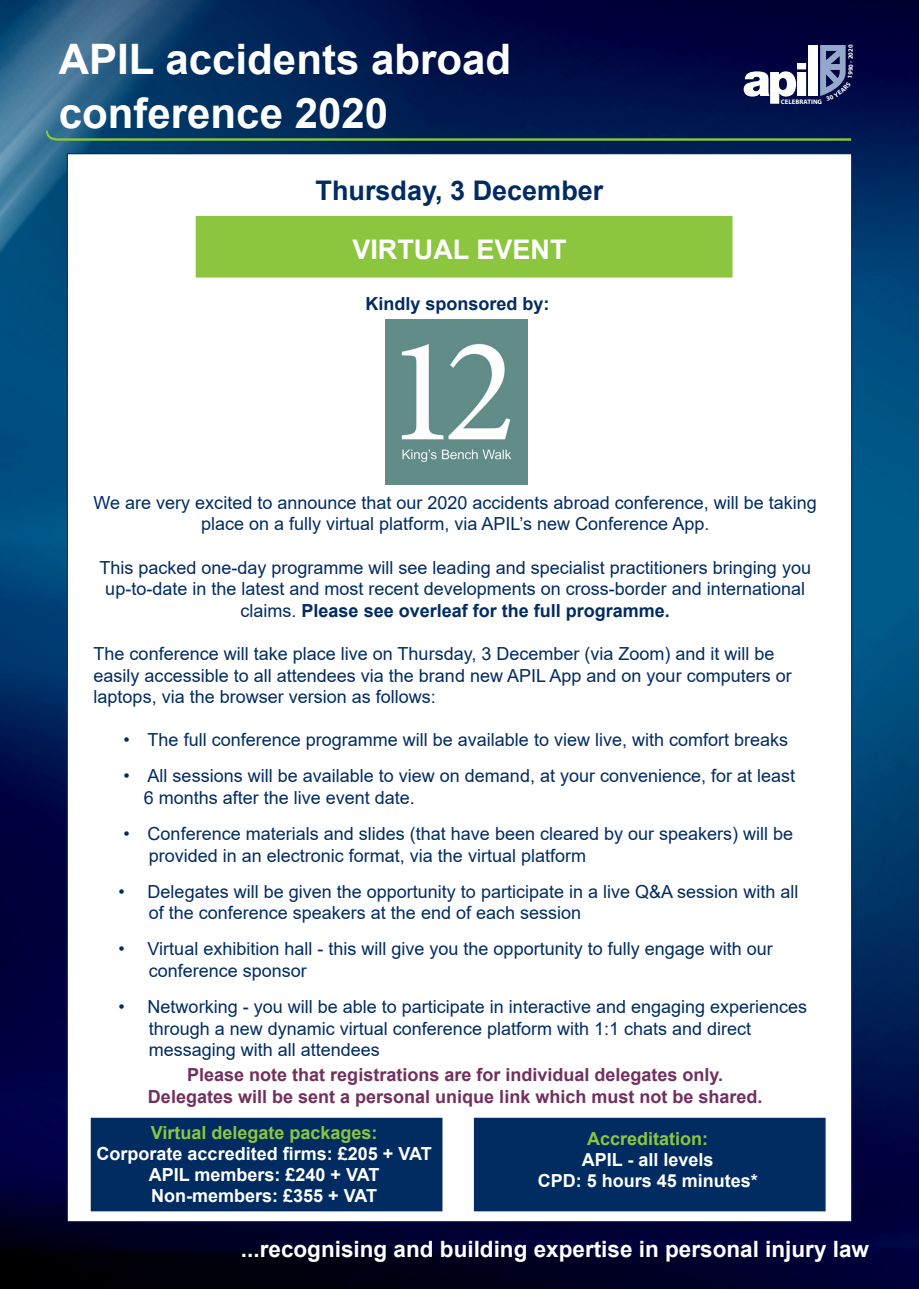
<style>
.page{position:relative;width:919px;height:1289px;background:#fff}
.page>*{position:absolute;margin:0;border:0;box-sizing:border-box;transform-origin:0 0}
.t1{font:700 42px "Arial";color:#fff}
.t2{font:700 27px "Arial";color:#002c62}
.t3{font:700 27px "Arial";color:#fff}
.t4{font:700 22.5px "Arial";color:#fff}
.t5{font:18px/21.6px "Arial";color:#002c62;text-align:center}
.t6{font:700 18px "Arial";color:#71305e}
.t7{font:700 18px "Arial";color:#fff}
.t8{font:700 18px "Arial";color:#8bc63e}
.t9{font:700 18px "Arial";color:#002c62}
.t10{font:700 9.3px "Myriad Arabic";letter-spacing:.01em;color:#fff}
.s1{font-weight:700}
</style>
<div class="page">
<img style="left:0;top:0;width:918px;height:1288px">
<div style="left:67px;top:154px;width:784px;height:1067px;background:#fff"></div>
<svg style="left:743px;top:63px;width:63px;height:41px"></svg>
<div style="left:808px;top:45px;width:9px;height:51px;background:#fff"></div>
<svg style="left:46px;top:130px;width:805px;height:11px;background:#204a54"></svg>
<div style="left:196px;top:216px;width:536px;height:61px;background:#8bc63e"></div>
<div style="left:91px;top:1117px;width:351px;height:94px;background:#002c62;border:2px solid #002c62"></div>
<div style="left:474px;top:1117px;width:351px;height:94px;background:#002c62;border:2px solid #002c62"></div>
<img style="left:385px;top:319px;width:142px;height:166px">
<svg style="left:820px;top:45px;width:33px;height:56px;background:#4b5887"></svg>
<p class="t1" style="left:59px;top:30px;width:454px">APIL accidents abroad</p>
<p class="t1" style="left:59px;top:84px;width:331px">conference 2020</p>
<p class="t2" style="left:315px;top:172px;width:289px">Thursday, 3 December</p>
<p class="t3" style="left:352px;top:230px;width:216px">VIRTUAL EVENT</p>
<p class="t9" style="left:365px;top:291px;width:186px">Kindly sponsored by:</p>
<p class="t10" style="left:780px;top:95px;width:43px">CELEBRATING</p>
<p class="t10" style="left:844px;top:68px;width:24px;rotate:-91deg">0 - 2020</p>
<p class="t5" style="left:94px;top:491px;width:724px">We are very excited to announce that our 2020 accidents abroad conference, will be taking place on a fully virtual platform, via APIL’s new Conference App.</p>
<p class="t5" style="left:99px;top:556px;width:713px">This packed one-day programme will see leading and specialist practitioners bringing you up-to-date in the latest and most recent developments on cross-border and international claims. <span class="s1">Please see overleaf for the full programme.</span></p>
<p class="t5" style="left:94px;top:642px;width:682px">The conference will take place live on Thursday, 3 December (via Zoom) and it will be</p>
<p class="t5" style="left:94px;top:664px;width:699px;text-align:left">easily accessible to all attendees via the brand new APIL App and on your computers or laptops, via the browser version as follows:</p>
<p class="t5" style="left:124px;top:729px;width:666px">• The full conference programme will be available to view live, with comfort breaks</p>
<p class="t5" style="left:124px;top:765px;width:673px">• All sessions will be available to view on demand, at your convenience, for at least</p>
<p class="t5" style="left:144px;top:786px;width:273px">6 months after the live event date.</p>
<p class="t5" style="left:124px;top:822px;width:671px">• Conference materials and slides (that have been cleared by our speakers) will be</p>
<p class="t5" style="left:149px;top:844px;width:439px">provided in an electronic format, via the virtual platform</p>
<p class="t5" style="left:119px;top:880px;width:681px">• Delegates will be given the opportunity to participate in a live Q&amp;A session with all</p>
<p class="t5" style="left:149px;top:902px;width:434px">of the conference speakers at the end of each session</p>
<p class="t5" style="left:119px;top:938px;width:655px">• Virtual exhibition hall - this will give you the opportunity to fully engage with our</p>
<p class="t5" style="left:149px;top:959px;width:160px">conference sponsor</p>
<p class="t5" style="left:119px;top:995px;width:690px">• Networking - you will be able to participate in interactive and engaging experiences</p>
<p class="t5" style="left:149px;top:1017px;width:604px">through a new dynamic virtual conference platform with 1:1 chats and direct</p>
<p class="t5" style="left:149px;top:1038px;width:233px">messaging with all attendees</p>
<p class="t6" style="left:187px;top:1062px;width:537px">Please note that registrations are for individual delegates only.</p>
<p class="t6" style="left:148px;top:1084px;width:616px">Delegates will be sent a personal unique link which must not be shared.</p>
<p class="t8" style="left:151px;top:1119px;width:228px">Virtual delegate packages:</p>
<p class="t7" style="left:97px;top:1140px;width:336px">Corporate accredited firms: £205 + VAT</p>
<p class="t7" style="left:149px;top:1161px;width:232px">APIL members: £240 + VAT</p>
<p class="t7" style="left:151px;top:1182px;width:227px">Non-members: £355 + VAT</p>
<p class="t8" style="left:587px;top:1126px;width:123px">Accreditation:</p>
<p class="t7" style="left:581px;top:1147px;width:133px">APIL - all levels</p>
<p class="t7" style="left:537px;top:1168px;width:222px">CPD: 5 hours 45 minutes*</p>
<p class="t4" style="left:241px;top:1233px;width:629px">...recognising and building expertise in personal injury law</p>
</div>
